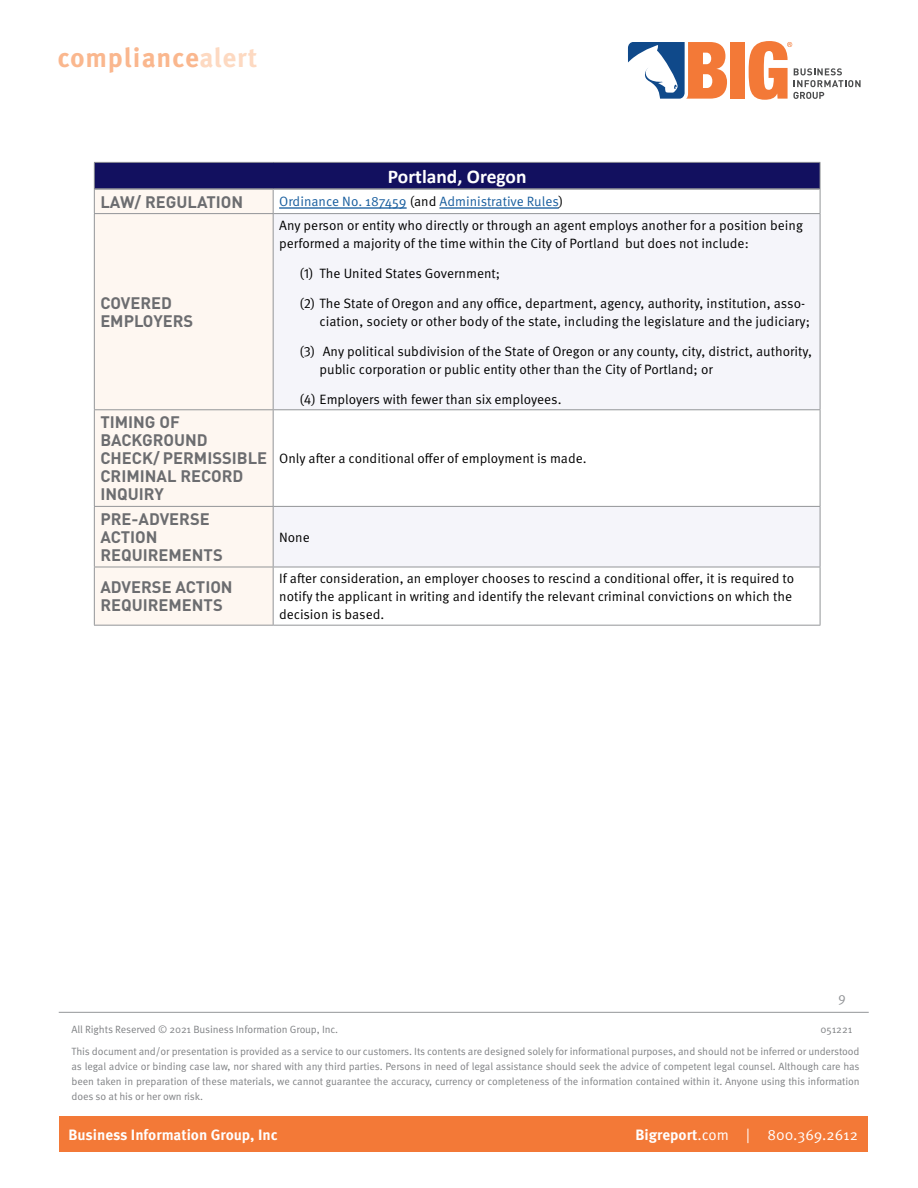
<style>
.page{position:relative;width:918px;height:1188px;background:#fff}
.page>*{position:absolute;margin:0;border:0;box-sizing:border-box;transform-origin:0 0}
.t1{font:700 27px "Meta OT";letter-spacing:.025em;color:#fab78e}
.t2{font:700 19.5px "Calibri";color:#fff}
.Table{font:700 16.5px/18px "DINOT";color:#6c6d70}
.t3{font:700 15px "Meta OT";color:#fff}
.t4{font:15px "Meta OT Norm";color:#fff}
.t5{font:13.5px/18px "Meta OT Norm";color:#000}
.t6{font:13.5px "Meta OT Norm";color:#175d9e}
.t7{font:13.5px "Meta OT Norm";color:#939598}
.t8{font:10.5px/15px "Meta OT Norm";letter-spacing:-.01em;color:#808285}
.s1{color:#fdd9c1}
.s2{color:#000}
.s3{font-family:"Meta OT";font-weight:700}
</style>
<div class="page">
<hr style="left:59px;top:1012px;width:810px;height:1px;background:#939598">
<div style="left:59px;top:1116px;width:809px;height:36px;background:#f37937"></div>
<div style="left:730px;top:42px;width:15px;height:57px;background:#f37937"></div>
<svg style="left:749px;top:41px;width:112px;height:59px"></svg>
<svg style="left:628px;top:42px;width:99px;height:57px"></svg>
<div style="left:94px;top:162px;width:726px;height:27px;background:#12105f"></div>
<div style="left:95px;top:190px;width:178px;height:435px;background:#fef7f1"></div>
<svg style="left:274px;top:214px;width:546px;height:353px;fill:#f5f5fa"></svg>
<hr style="left:94px;top:162px;width:179px;height:1px;background:#939598">
<hr style="left:273px;top:162px;width:547px;height:1px;background:#939598">
<hr style="left:95px;top:188px;width:178px;height:2px;background:#939598">
<hr style="left:273px;top:188px;width:547px;height:2px;background:#939598">
<svg style="left:94px;top:163px;width:1px;height:50px"></svg>
<svg style="left:273px;top:190px;width:1px;height:23px"></svg>
<svg style="left:820px;top:163px;width:1px;height:50px"></svg>
<hr style="left:94px;top:213px;width:179px;height:1px;background:#939598">
<hr style="left:94px;top:214px;width:1px;height:195px;background:#939598">
<hr style="left:273px;top:213px;width:547px;height:1px;background:#939598">
<hr style="left:273px;top:214px;width:1px;height:195px;background:#939598">
<hr style="left:820px;top:214px;width:1px;height:195px;background:#939598">
<hr style="left:94px;top:409px;width:179px;height:1px;background:#939598">
<hr style="left:94px;top:410px;width:1px;height:96px;background:#939598">
<hr style="left:273px;top:409px;width:547px;height:1px;background:#939598">
<hr style="left:273px;top:410px;width:1px;height:96px;background:#939598">
<hr style="left:820px;top:410px;width:1px;height:96px;background:#939598">
<hr style="left:94px;top:506px;width:179px;height:1px;background:#939598">
<hr style="left:94px;top:507px;width:1px;height:60px;background:#939598">
<hr style="left:273px;top:506px;width:547px;height:1px;background:#939598">
<hr style="left:273px;top:507px;width:1px;height:60px;background:#939598">
<hr style="left:820px;top:507px;width:1px;height:60px;background:#939598">
<hr style="left:94px;top:567px;width:179px;height:1px;background:#939598">
<hr style="left:94px;top:567px;width:1px;height:58px;background:#939598">
<hr style="left:273px;top:567px;width:547px;height:1px;background:#939598">
<hr style="left:273px;top:567px;width:1px;height:58px;background:#939598">
<hr style="left:820px;top:567px;width:1px;height:58px;background:#939598">
<hr style="left:94px;top:625px;width:179px;height:1px;background:#939598">
<hr style="left:273px;top:625px;width:547px;height:1px;background:#939598">
<hr style="left:279px;top:207px;width:128px;height:2px;background:#175d9e">
<hr style="left:439px;top:207px;width:120px;height:2px;background:#175d9e">
<h1 class="t1" style="left:57px;top:41px;width:201px">compliance<span class="s1">alert</span></h1>
<p class="t2" style="left:388px;top:163px;width:140px">Portland, Oregon</p>
<p class="Table" style="left:100px;top:192px;width:144px">LAW/ REGULATION</p>
<p class="t6" style="left:279px;top:194px;width:286px">Ordinance No. 187459 <span class="s2">(and</span> Administrative Rules<span class="s2">)</span></p>
<p class="Table" style="left:100px;top:294px;width:95px">COVERED<br>EMPLOYERS</p>
<p class="Table" style="left:100px;top:413px;width:168px">TIMING OF<br>BACKGROUND<br>CHECK/ PERMISSIBLE<br>CRIMINAL RECORD<br>INQUIRY</p>
<p class="Table" style="left:100px;top:510px;width:124px">PRE-ADVERSE<br>ACTION<br>REQUIREMENTS</p>
<p class="t5" style="left:279px;top:216px;width:525px">Any person or entity who directly or through an agent employs another for a position being performed a majority of the time within the City of Portland but does not include:</p>
<p class="t5" style="left:299px;top:264px;width:202px">(1) The United States Government;</p>
<p class="t5" style="left:320px;top:294px;width:492px;text-indent:-20px">(2) The State of Oregon and any office, department, agency, authority, institution, asso&shy;ciation, society or other body of the state, including the legislature and the judiciary;</p>
<p class="t5" style="left:320px;top:342px;width:494px;text-indent:-20px">(3) Any political subdivision of the State of Oregon or any county, city, district, authority, public corporation or public entity other than the City of Portland; or</p>
<p class="t5" style="left:299px;top:390px;width:264px">(4) Employers with fewer than six employees.</p>
<p class="t5" style="left:279px;top:450px;width:309px">Only after a conditional offer of employment is made.</p>
<p class="t5" style="left:279px;top:528px;width:32px">None</p>
<p class="Table" style="left:100px;top:578px;width:134px">ADVERSE ACTION<br>REQUIREMENTS</p>
<p class="t5" style="left:279px;top:570px;width:517px">If after consideration, an employer chooses to rescind a conditional offer, it is required to notify the applicant in writing and identify the relevant criminal convictions on which the decision is based.</p>
<p class="t7" style="left:838px;top:989px;width:9px">9</p>
<p class="t8" style="left:72px;top:1019px;width:790px;line-height:21.8px">All Rights Reserved © 2021 Business Information Group, Inc.<br>This document and/or presentation is provided as a service to our customers. Its contents are designed solely for informational purposes, and should not be inferred or understood</p>
<p class="t8" style="left:72px;top:1059px;width:789px;text-align:justify">as legal advice or binding case law, nor shared with any third parties. Persons in need of legal assistance should seek the advice of competent legal counsel. Although care has been taken in preparation of these materials, we cannot guarantee the accuracy, currency or completeness of the information contained within it. Anyone using this information does so at his or her own risk.</p>
<p class="t8" style="left:820px;top:1022px;width:33px">051221</p>
<p class="t3" style="left:68px;top:1125px;width:211px">Business Information Group, Inc</p>
<p class="t4" style="left:635px;top:1125px;width:224px"><span class="s3">Bigreport</span>.com | 800.369.2612</p>
</div>
